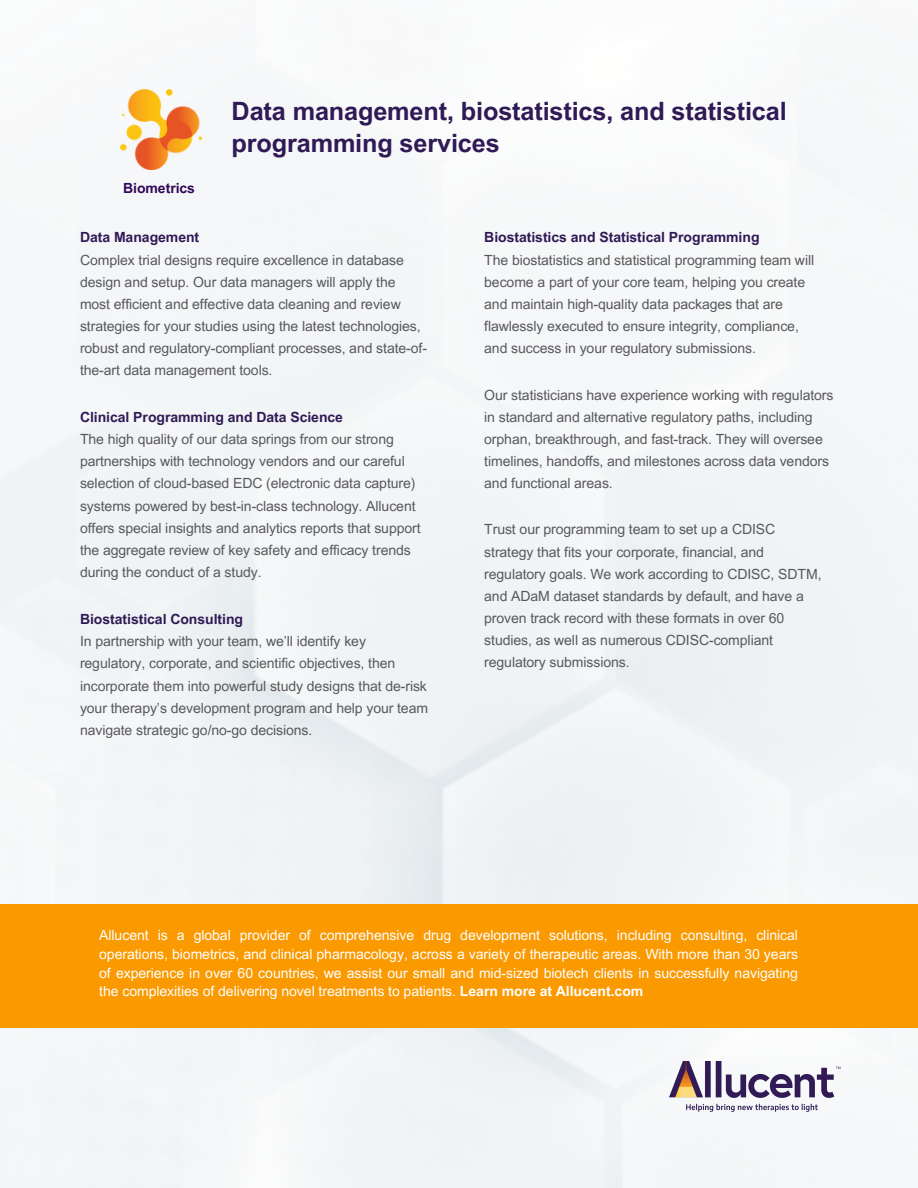
<style>
.page{position:relative;width:918px;height:1188px;background:#fff}
.page>*{position:absolute;margin:0;border:0;box-sizing:border-box;transform-origin:0 0}
.t1{font:700 25.2px/32.7px "Arial MT Pro";letter-spacing:-.005em;color:#301a56}
.t2{font:14.1px/22px "Arial MT Pro";letter-spacing:-.005em;color:#58585a}
.t3{font:14.1px/18.9px "Arial MT Pro";letter-spacing:-.005em;color:#fff;text-align:justify}
.t4{font:700 14.1px "Arial MT Pro";letter-spacing:-.005em;color:#301a56}
.t5{font:700 14.1px "Arial MT Pro";letter-spacing:-.005em;color:#320857}
.s1{font-weight:700}
</style>
<div class="page">
<div style="left:0;top:73px;width:918px;height:1115px;background:#f3f6f7"></div>
<img style="left:121px;top:90px;width:81px;height:80px">
<div style="left:0;top:904px;width:918px;height:123px;background:#fa9900"></div>
<img style="left:669px;top:1062px;width:171px;height:49px">
<p class="t1" style="left:232px;top:98px;width:557px">Data management, biostatistics, and statistical programming services</p>
<h2 class="t5" style="left:123px;top:183px;width:74px">Biometrics</h2>
<h1 class="t4" style="left:80px;top:232px;width:121px">Data Management</h1>
<p class="t2" style="left:80px;top:250px;width:349px">Complex trial designs require excellence in database design and setup. Our data managers will apply the most efficient and effective data cleaning and review strategies for your studies using the latest technologies, robust and regulatory-compliant processes, and state-of&shy;the-art data management tools.</p>
<p class="t4" style="left:80px;top:412px;width:265px">Clinical Programming and Data Science</p>
<p class="t2" style="left:80px;top:430px;width:342px">The high quality of our data springs from our strong partnerships with technology vendors and our careful selection of cloud-based EDC (electronic data capture) systems powered by best-in-class technology. Allucent offers special insights and analytics reports that support the aggregate review of key safety and efficacy trends during the conduct of a study.</p>
<p class="t4" style="left:80px;top:614px;width:165px">Biostatistical Consulting</p>
<p class="t2" style="left:80px;top:632px;width:350px">In partnership with your team, we’ll identify key regulatory, corporate, and scientific objectives, then incorporate them into powerful study designs that de-risk your therapy’s development program and help your team navigate strategic go/no-go decisions.</p>
<p class="t4" style="left:484px;top:232px;width:277px">Biostatistics and Statistical Programming</p>
<p class="t2" style="left:484px;top:250px;width:331px">The biostatistics and statistical programming team will become a part of your core team, helping you create and maintain high-quality data packages that are flawlessly executed to ensure integrity, compliance, and success in your regulatory submissions.</p>
<p class="t2" style="left:484px;top:385px;width:351px">Our statisticians have experience working with regulators</p>
<p class="t2" style="left:484px;top:408px;width:346px">in standard and alternative regulatory paths, including orphan, breakthrough, and fast-track. They will oversee timelines, handoffs, and milestones across data vendors and functional areas.</p>
<p class="t2" style="left:484px;top:520px;width:339px">Trust our programming team to set up a CDISC strategy that fits your corporate, financial, and regulatory goals. We work according to CDISC, SDTM, and ADaM dataset standards by default, and have a proven track record with these formats in over 60 studies, as well as numerous CDISC-compliant regulatory submissions.</p>
<p class="t3" style="left:99px;top:927px;width:700px">Allucent is a global provider of comprehensive drug development solutions, including consulting, clinical operations, biometrics, and clinical pharmacology, across a variety of therapeutic areas. With more than 30 years of experience in over 60 countries, we assist our small and mid-sized biotech clients in successfully navigating the complexities of delivering novel treatments to patients. <span class="s1">Learn more at Allucent.com</span></p>
</div>
